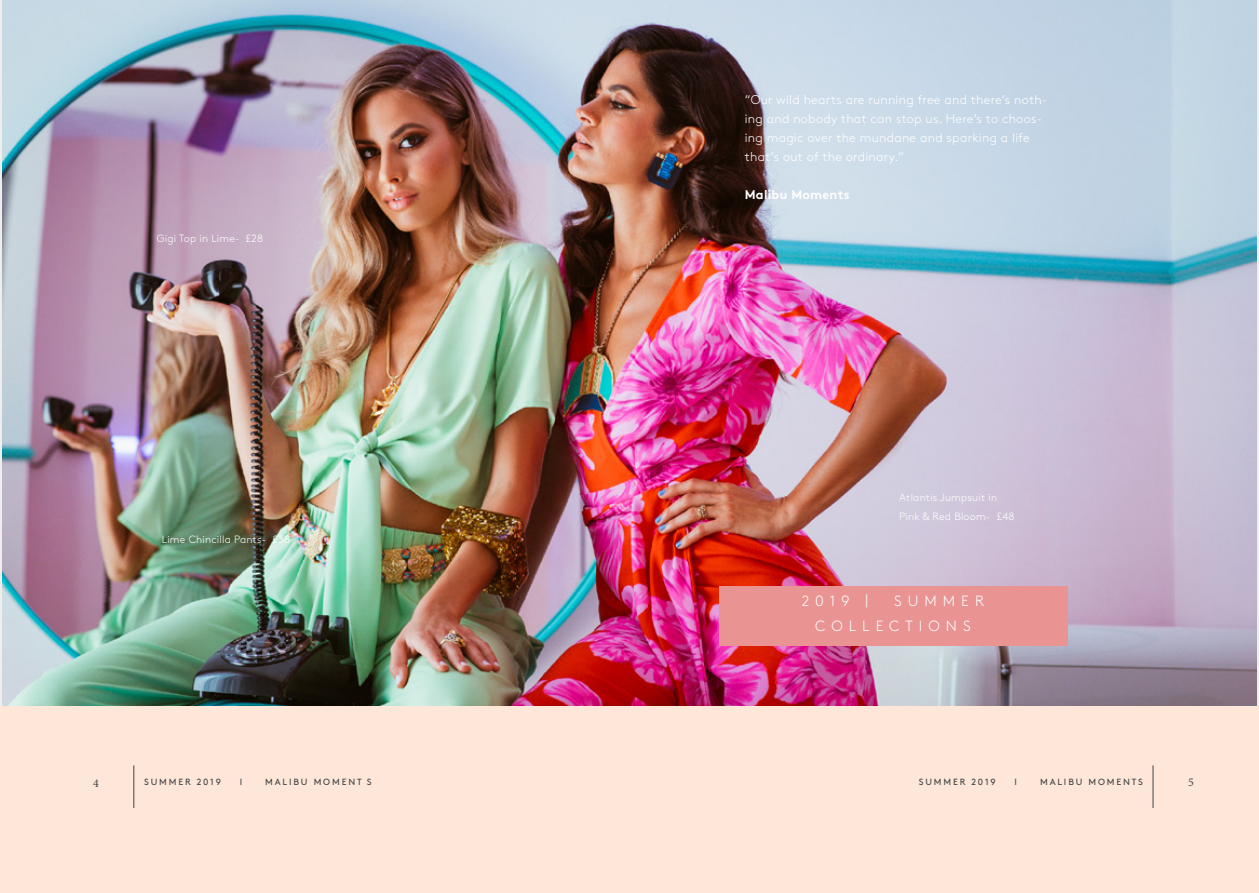
<style>
.page{position:relative;width:1259px;height:893px;background:#fff}
.page>*{position:absolute;margin:0;border:0;box-sizing:border-box;transform-origin:0 0}
.t1{font:300 14.85px/25.3px "Brown Std";letter-spacing:.41em;color:#fafdff}
.t2{font:300 12.75px/19px "Brown Std";letter-spacing:.02em;color:#fff}
.t3{font:700 12.75px "Brown Std";letter-spacing:.02em;color:#fff}
.t4{font:12px "Minion Pro";color:#444}
.t5{font:300 10.5px/19px "Brown Std";letter-spacing:.02em;color:#fff}
.t6{font:9px "Brown";letter-spacing:.205em;color:#444}
</style>
<div class="page">
<div style="left:0;top:706px;width:1259px;height:187px;background:#fee7d9"></div>
<img style="left:2px;top:0;width:1254px;height:706px">
<div style="left:719px;top:586px;width:349px;height:60px;background:#e99492"></div>
<hr style="left:1152px;top:765px;width:1px;height:43px;background:#444">
<hr style="left:133px;top:765px;width:1px;height:43px;background:#444">
<p class="t5" style="left:157px;top:229px;width:108px">Gigi Top in Lime- £28</p>
<p class="t5" style="left:162px;top:530px;width:130px">Lime Chincilla Pants- £38</p>
<p class="t2" style="left:745px;top:90px;width:304px">“Our wild hearts are running free and there’s noth&shy;ing and nobody that can stop us. Here’s to choos&shy;ing magic over the mundane and sparking a life that’s out of the ordinary.”</p>
<p class="t3" style="left:745px;top:187px;width:106px">Malibu Moments</p>
<p class="t5" style="left:899px;top:488px;width:117px">Atlantis Jumpsuit in<br>Pink &amp; Red Bloom- £48</p>
<p class="t1" style="left:801px;top:588px;width:68px">2019 |</p>
<p class="t1" style="left:815px;top:588px;width:170px;text-indent:79px">SUMMER<br>COLLECTIONS</p>
<p class="t4" style="left:93px;top:775px;width:7px">4</p>
<p class="t6" style="left:144px;top:775px;width:78px">SUMMER 2019</p>
<p class="t6" style="left:240px;top:775px;width:4px">I</p>
<p class="t6" style="left:265px;top:775px;width:108px">MALIBU MOMENT S</p>
<p class="t6" style="left:919px;top:775px;width:78px">SUMMER 2019</p>
<p class="t6" style="left:1014px;top:775px;width:4px">I</p>
<p class="t6" style="left:1040px;top:775px;width:104px">MALIBU MOMENTS</p>
<p class="t4" style="left:1188px;top:774px;width:7px">5</p>
</div>
